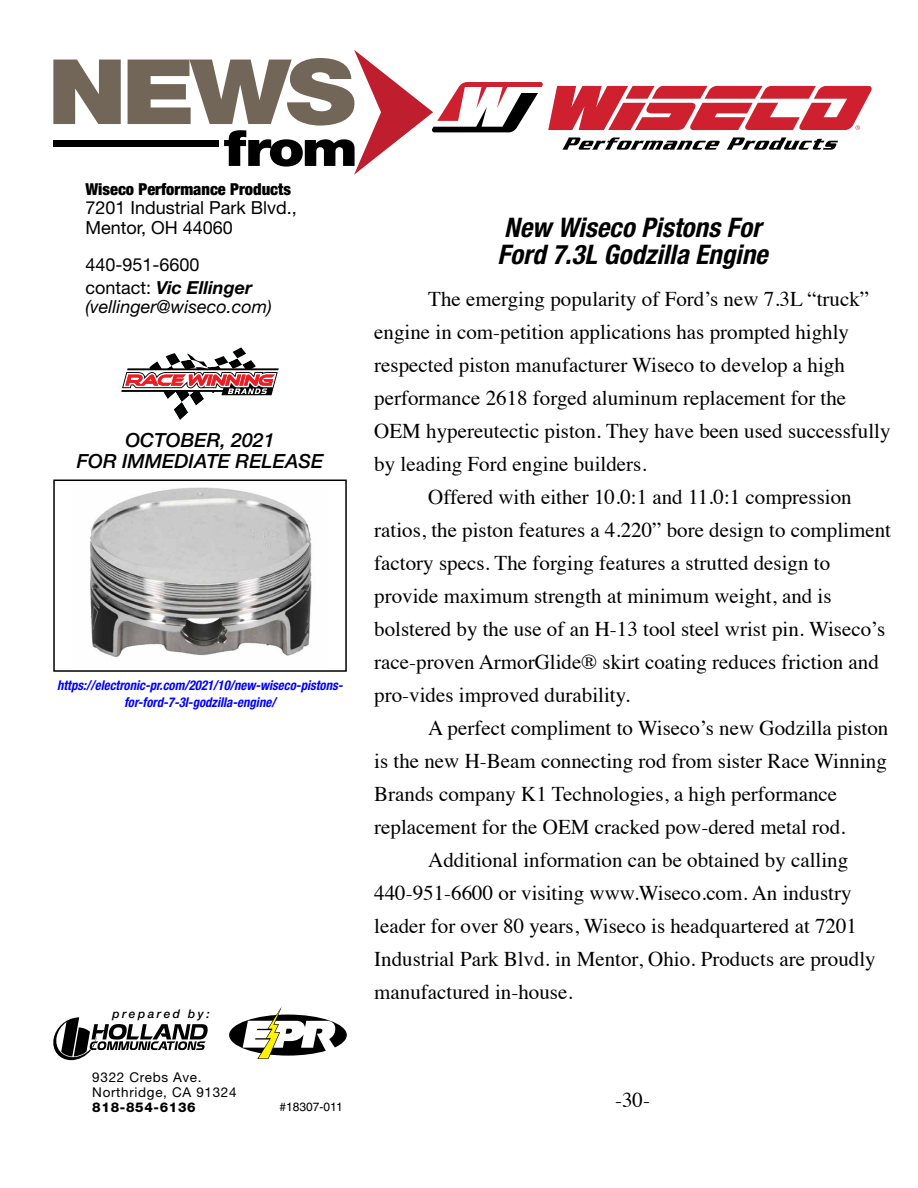
<style>
.page{position:relative;width:918px;height:1188px;background:#fff}
.page>*{position:absolute;margin:0;border:0;box-sizing:border-box;transform-origin:0 0}
.t1{font:italic 700 condensed 27px/27px "Helvetica Neue";color:#000}
.t2{font:21px "Times";color:#000}
.t3{font:italic 500 19.5px/21px "Helvetica Neue";color:#000;text-align:center}
.t4{font:18px/19.5px "Helvetica Neue";color:#000}
.t5{font:italic 18px "Helvetica Neue";color:#000}
.t6{font:900 condensed 16.5px "Helvetica Neue";color:#000}
.t7{font:italic 700 condensed 13.5px/16.5px "Helvetica Neue";color:#00f;text-align:center;scale:.95 1}
.t8{font:13.5px/15px "Helvetica Neue";letter-spacing:.05em;color:#000}
.t9{font:800 13.5px "Helvetica Neue";letter-spacing:.05em;color:#000}
.t10{font:italic 500 12px "Helvetica Neue";color:#000}
.t11{font:12px "Helvetica";color:#000}
.s1{font-weight:700;font-style:italic}
</style>
<div class="page">
<svg style="left:53px;top:60px;width:68px;height:64px"></svg>
<div style="left:53px;top:140px;width:166px;height:6px;background:#000"></div>
<svg style="left:229px;top:1007px;width:118px;height:52px"></svg>
<svg style="left:53px;top:1017px;width:155px;height:43px"></svg>
<svg style="left:121px;top:347px;width:158px;height:73px"></svg>
<svg style="left:128px;top:50px;width:744px;height:125px"></svg>
<img style="left:90px;top:487px;width:222px;height:171px">
<div style="left:53px;top:480px;width:294px;height:192px;border:2px solid #000"></div>
<p class="t6" style="left:85px;top:179px;width:207px">Wiseco Performance Products</p>
<p class="t4" style="left:85px;top:198px;width:213px">7201 Industrial Park Blvd.,<br>Mentor, OH 44060</p>
<p class="t4" style="left:85px;top:253px;width:168px;line-height:22.5px">440-951-6600 contact: <span class="s1">Vic Ellinger</span></p>
<p class="t5" style="left:85px;top:296px;width:188px">(vellinger@wiseco.com)</p>
<p class="t3" style="left:77px;top:430px;width:248px">OCTOBER, 2021<br>FOR IMMEDIATE RELEASE</p>
<p class="t7" style="left:57px;top:677px;width:302px">https://electronic-pr.com/2021/10/new-wiseco-pistons&shy;for-ford-7-3l-godzilla-engine/</p>
<p class="t10" style="left:112px;top:1007px;width:99px">PREPARED BY:</p>
<p class="t8" style="left:92px;top:1069px;width:146px">9322 Crebs Ave.<br>Northridge, CA 91324</p>
<p class="t9" style="left:92px;top:1099px;width:105px">818-854-6136</p>
<p class="t11" style="left:280px;top:1100px;width:65px">#18307-011</p>
<p class="t1" style="left:498px;top:214px;width:272px">New Wiseco Pistons For<br>Ford 7.3L Godzilla Engine</p>
<p class="t2" style="left:428px;top:279px;width:442px">The emerging popularity of Ford’s new 7.3L “truck”</p>
<p class="t2" style="left:374px;top:312px;width:476px">engine in com-petition applications has prompted highly</p>
<p class="t2" style="left:374px;top:345px;width:472px">respected piston manufacturer Wiseco to develop a high</p>
<p class="t2" style="left:374px;top:378px;width:473px">performance 2618 forged aluminum replacement for the</p>
<p class="t2" style="left:374px;top:411px;width:518px">OEM hypereutectic piston. They have been used successfully</p>
<p class="t2" style="left:374px;top:444px;width:274px">by leading Ford engine builders.</p>
<p class="t2" style="left:428px;top:477px;width:425px">Offered with either 10.0:1 and 11.0:1 compression</p>
<p class="t2" style="left:374px;top:510px;width:518px">ratios, the piston features a 4.220” bore design to compliment</p>
<p class="t2" style="left:374px;top:543px;width:457px">factory specs. The forging features a strutted design to</p>
<p class="t2" style="left:374px;top:576px;width:459px">provide maximum strength at minimum weight, and is</p>
<p class="t2" style="left:374px;top:609px;width:512px">bolstered by the use of an H-13 tool steel wrist pin. Wiseco’s</p>
<p class="t2" style="left:374px;top:642px;width:506px">race-proven ArmorGlide® skirt coating reduces friction and</p>
<p class="t2" style="left:374px;top:675px;width:257px">pro-vides improved durability.</p>
<p class="t2" style="left:428px;top:708px;width:462px">A perfect compliment to Wiseco’s new Godzilla piston</p>
<p class="t2" style="left:374px;top:741px;width:514px">is the new H-Beam connecting rod from sister Race Winning</p>
<p class="t2" style="left:374px;top:774px;width:464px">Brands company K1 Technologies, a high performance</p>
<p class="t2" style="left:374px;top:807px;width:473px">replacement for the OEM cracked pow-dered metal rod.</p>
<p class="t2" style="left:428px;top:840px;width:421px">Additional information can be obtained by calling</p>
<p class="t2" style="left:374px;top:873px;width:479px">440-951-6600 or visiting www.Wiseco.com. An industry</p>
<p class="t2" style="left:374px;top:906px;width:484px">leader for over 80 years, Wiseco is headquartered at 7201</p>
<p class="t2" style="left:374px;top:939px;width:503px">Industrial Park Blvd. in Mentor, Ohio. Products are proudly</p>
<p class="t2" style="left:374px;top:972px;width:200px">manufactured in-house.</p>
<p class="t2" style="left:615px;top:1080px;width:36px">-30-</p>
</div>
